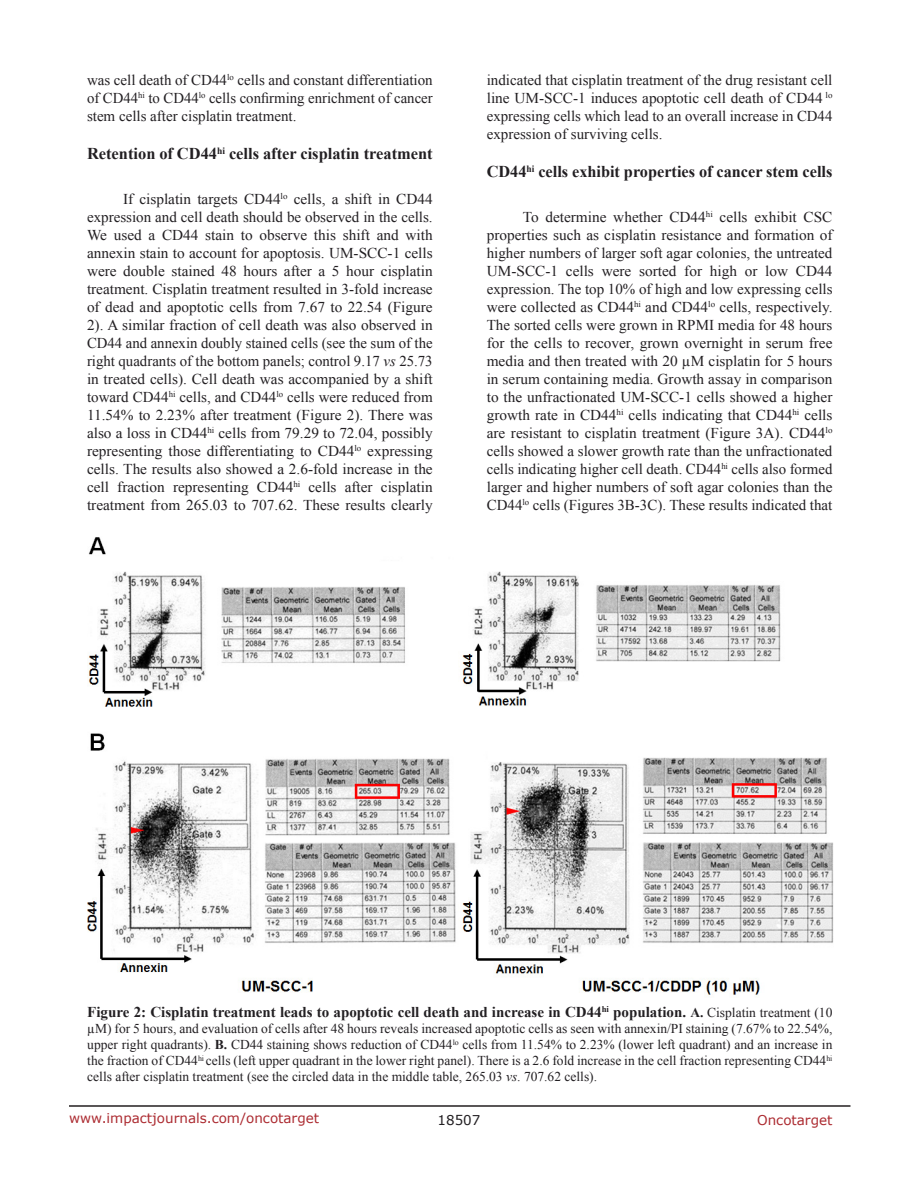
<style>
.page{position:relative;width:918px;height:1188px;background:#fff}
.page>*{position:absolute;margin:0;border:0;box-sizing:border-box;transform-origin:0 0}
.SubHeading{font:700 16.5px "Times New Roman";color:#221f22}
.BodyText{font:15px/18px "Times New Roman";color:#221f22;text-align:justify}
.FigureText{font:700 15px "Times New Roman";color:#221f22}
.FigureText-2{font:13.5px/16.2px "Times New Roman";color:#221f22;text-align:justify}
.t1{font:13.5px "Verdana";color:#ac2b31}
.t2{font:13.5px "Verdana";color:#221f22}
.s1{font-style:italic}
.s2{font-size:13.5px}
.s3{font-weight:400;font-size:13.5px}
.s4{font-weight:700}
</style>
<div class="page">
<hr style="left:69px;top:1105px;width:781px;height:2px;background:#231f20">
<img style="left:87px;top:537px;width:747px;height:458px">
<p class="BodyText" style="left:87px;top:71px;width:347px">was cell death of CD44<sup>lo</sup> cells and constant differentiation of CD44<sup>hi</sup> to CD44<sup>lo</sup> cells confirming enrichment of cancer stem cells after cisplatin treatment.</p>
<p class="SubHeading" style="left:87px;top:142px;width:347px">Retention of CD44<sup>hi</sup> cells after cisplatin treatment</p>
<p class="BodyText" style="left:87px;top:190px;width:347px;text-indent:36px">If cisplatin targets CD44<sup>lo</sup> cells, a shift in CD44 expression and cell death should be observed in the cells.<br>We used a CD44 stain to observe this shift and with annexin stain to account for apoptosis. UM-SCC-1 cells were double stained 48 hours after a 5 hour cisplatin treatment. Cisplatin treatment resulted in 3-fold increase of dead and apoptotic cells from 7.67 to 22.54 (Figure 2). A similar fraction of cell death was also observed in CD44 and annexin doubly stained cells (see the sum of the right quadrants of the bottom panels; control 9.17 <span class="s1">vs</span> 25.73 in treated cells). Cell death was accompanied by a shift toward CD44<sup>hi</sup> cells, and CD44<sup>lo</sup> cells were reduced from 11.54% to 2.23% after treatment (Figure 2). There was also a loss in CD44<sup>hi</sup> cells from 79.29 to 72.04, possibly representing those differentiating to CD44<sup>lo</sup> expressing cells. The results also showed a 2.6-fold increase in the cell fraction representing CD44<sup>hi</sup> cells after cisplatin treatment from 265.03 to 707.62. These results clearly</p>
<p class="BodyText" style="left:487px;top:71px;width:347px">indicated that cisplatin treatment of the drug resistant cell line UM-SCC-1 induces apoptotic cell death of CD44 <sup>lo </sup>expressing cells which lead to an overall increase in CD44 expression of surviving cells.</p>
<p class="SubHeading" style="left:487px;top:160px;width:347px">CD44<sup>hi</sup> cells exhibit properties of cancer stem cells</p>
<p class="BodyText" style="left:487px;top:208px;width:347px;text-indent:36px">To determine whether CD44<sup>hi</sup> cells exhibit CSC properties such as cisplatin resistance and formation of higher numbers of larger soft agar colonies, the untreated UM-SCC-1 cells were sorted for high or low CD44 expression. The top 10% of high and low expressing cells were collected as CD44<sup>hi</sup> and CD44<sup>lo</sup> cells, respectively.<br>The sorted cells were grown in RPMI media for 48 hours for the cells to recover, grown overnight in serum free media and then treated with 20 µM cisplatin for 5 hours in serum containing media. Growth assay in comparison to the unfractionated UM-SCC-1 cells showed a higher growth rate in CD44<sup>hi</sup> cells indicating that CD44<sup>hi</sup> cells are resistant to cisplatin treatment (Figure 3A). CD44<sup>lo </sup>cells showed a slower growth rate than the unfractionated cells indicating higher cell death. CD44<sup>hi</sup> cells also formed larger and higher numbers of soft agar colonies than the CD44<sup>lo</sup> cells (Figures 3B-3C). These results indicated that</p>
<p class="FigureText" style="left:87px;top:1001px;width:747px">Figure 2: Cisplatin treatment leads to apoptotic cell death and increase in CD44<sup>hi</sup> population. <span class="s2">A.</span> <span class="s3">Cisplatin treatment (10</span></p>
<p class="FigureText-2" style="left:87px;top:1020px;width:747px">µM) for 5 hours, and evaluation of cells after 48 hours reveals increased apoptotic cells as seen with annexin/PI staining (7.67% to 22.54%, upper right quadrants). <span class="s4">B.</span> CD44 staining shows reduction of CD44<sup>lo</sup> cells from 11.54% to 2.23% (lower left quadrant) and an increase in the fraction of CD44<sup>hi</sup> cells (left upper quadrant in the lower right panel). There is a 2.6 fold increase in the cell fraction representing CD44<sup>hi </sup>cells after cisplatin treatment (see the circled data in the middle table, 265.03 <span class="s1">vs</span>. 707.62 cells).</p>
<p class="t1" style="left:69px;top:1109px;width:252px">www.impactjournals.com/oncotarget</p>
<p class="t2" style="left:438px;top:1111px;width:44px">18507</p>
<p class="t1" style="left:757px;top:1111px;width:77px">Oncotarget</p>
</div>
